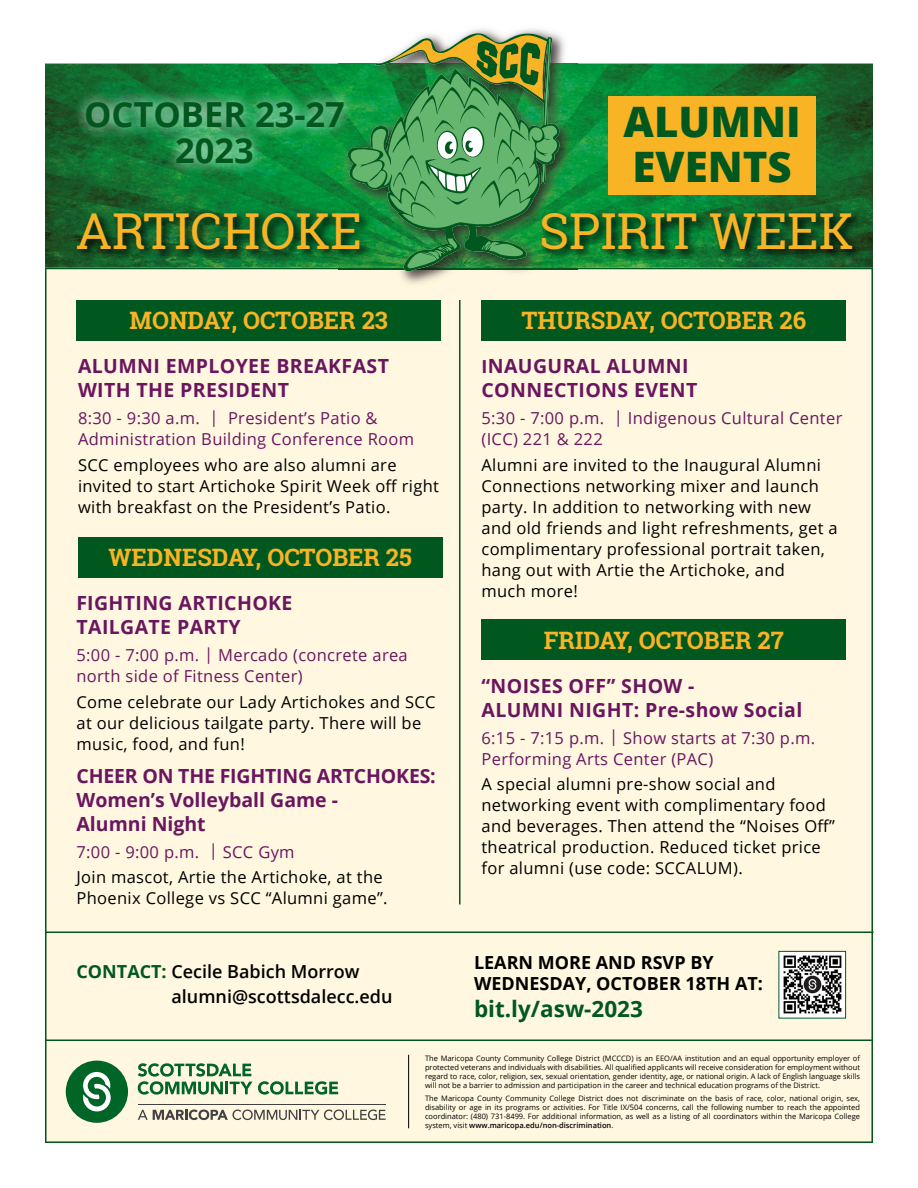
<style>
.page{position:relative;width:918px;height:1188px;background:#fff}
.page>*{position:absolute;margin:0;border:0;box-sizing:border-box;transform-origin:0 0}
.t1{font:49.5px "Roboto Slab";color:#f8b425}
.t2{font:800 42px "Open Sans";color:#00581e}
.t3{font:700 34.5px/36px "Open Sans";color:#00581e;text-align:center}
.t4{font:700 24px "Roboto Slab";color:#f8b425}
.t5{font:700 22.5px "Open Sans";color:#00581e}
.Head{font:700 19.5px/24px "Open Sans";letter-spacing:.02em;color:#6a165f}
.Head-2{font:700 19.5px/24px "Open Sans";color:#6a165f}
.t6{font:600 18px/25.5px "Open Sans";color:#000}
.t7{font:700 18px/21px "Open Sans";color:#000}
.t8{font:16.5px/21px "Open Sans";letter-spacing:.02em;color:#000}
.Head-3{font:16.5px/21px "Open Sans";letter-spacing:.02em;color:#6a165f}
.t9{font:7.5px/9px "Open Sans";color:#000;text-align:justify}
.s1{font-size:18px}
.s2{font-weight:700;color:#00581e}
.s3{font-weight:600}
</style>
<div class="page">
<div style="left:45px;top:268px;width:828px;height:875px;background:#fff7df"></div>
<img style="left:45px;top:64px;width:828px;height:204px">
<img style="left:339px;top:28px;width:239px;height:261px">
<svg style="left:348px;top:31px;width:212px;height:240px;background:#539a59"></svg>
<div style="left:73px;top:89px;width:284px;height:87px;background:#fff;opacity:.75"></div>
<svg style="left:74px;top:209px;width:298px;height:53px;background:#0d5b27"></svg>
<svg style="left:539px;top:209px;width:326px;height:53px;background:#0b5e27"></svg>
<div style="left:608px;top:96px;width:208px;height:98px;background:#f8b425"></div>
<div style="left:76px;top:300px;width:365px;height:40px;background:#00581e"></div>
<div style="left:78px;top:537px;width:364px;height:41px;background:#00581e"></div>
<hr style="left:459px;top:300px;width:1px;height:604px;background:#00581e">
<div style="left:482px;top:300px;width:364px;height:40px;background:#00581e"></div>
<div style="left:482px;top:620px;width:364px;height:40px;background:#00581e"></div>
<hr style="left:46px;top:932px;width:828px;height:1px;background:#00581e">
<img style="left:780px;top:953px;width:64px;height:64px">
<div style="left:778px;top:951px;width:68px;height:68px;border:1px solid #00581e"></div>
<hr style="left:45px;top:1040px;width:828px;height:1px;background:#00581e">
<div style="left:66px;top:1061px;width:62px;height:62px;background:#006527;border-radius:50%"></div>
<svg style="left:83px;top:1072px;width:28px;height:39px"></svg>
<hr style="left:138px;top:1104px;width:248px;height:1px;background:#414042">
<svg style="left:138px;top:1110px;width:248px;height:10px;background:#b6b1a3"></svg>
<svg style="left:258px;top:1081px;width:80px;height:14px"></svg>
<svg style="left:138px;top:1063px;width:114px;height:32px;background:#9abd96"></svg>
<hr style="left:408px;top:1055px;width:1px;height:73px;background:#000">
<p class="t3" style="left:84px;top:96px;width:263px">OCTOBER 23-27<br>2023</p>
<p class="t2" style="left:624px;top:90px;width:178px">ALUMNI</p>
<p class="t2" style="left:632px;top:135px;width:161px">EVENTS</p>
<p class="t1" style="left:76px;top:197px;width:288px">ARTICHOKE</p>
<p class="t1" style="left:539px;top:197px;width:316px">SPIRIT WEEK</p>
<p class="t4" style="left:130px;top:304px;width:260px">MONDAY, OCTOBER 23</p>
<p class="Head" style="left:78px;top:354px;width:313px">ALUMNI EMPLOYEE BREAKFAST<br>WITH THE PRESIDENT</p>
<p class="Head-3" style="left:78px;top:408px;width:338px">8:30 - 9:30 a.m. | President’s Patio &amp;<br>Administration Building Conference Room</p>
<p class="t8" style="left:78px;top:454px;width:363px">SCC employees who are also alumni are invited to start Artichoke Spirit Week off right with breakfast on the President’s Patio.</p>
<p class="t4" style="left:108px;top:541px;width:305px">WEDNESDAY, OCTOBER 25</p>
<p class="Head" style="left:76px;top:591px;width:218px">FIGHTING ARTICHOKE<br>TAILGATE PARTY</p>
<p class="Head-3" style="left:76px;top:645px;width:333px">5:00 - 7:00 p.m. | Mercado (concrete area north side of Fitness Center)</p>
<p class="t8" style="left:76px;top:691px;width:361px">Come celebrate our Lady Artichokes and SCC at our delicious tailgate party. There will be</p>
<p class="t8" style="left:76px;top:733px;width:170px">music, food, and fun!</p>
<p class="Head-2" style="left:76px;top:763px;width:361px">CHEER ON THE FIGHTING ARTCHOKES:<br>Women’s Volleyball Game -<br>Alumni Night</p>
<p class="Head-3" style="left:76px;top:841px;width:220px">7:00 - 9:00 p.m. | SCC Gym</p>
<p class="t8" style="left:76px;top:867px;width:313px">Join mascot, Artie the Artichoke, at the<br>Phoenix College vs SCC “Alumni game”.</p>
<p class="t4" style="left:521px;top:304px;width:286px">THURSDAY, OCTOBER 26</p>
<p class="Head" style="left:482px;top:354px;width:217px"><span class="s1">I</span>NAUGURAL ALUMNI<br>CONNECTIONS EVENT</p>
<p class="Head-3" style="left:482px;top:408px;width:362px">5:30 - 7:00 p.m. | Indigenous Cultural Center (ICC) 221 &amp; 222</p>
<p class="t8" style="left:482px;top:454px;width:358px">Alumni are invited to the Inaugural Alumni Connections networking mixer and launch party. In addition to networking with new and old friends and light refreshments, get a complimentary professional portrait taken, hang out with Artie the Artichoke, and<br>much more!</p>
<p class="t4" style="left:544px;top:624px;width:242px">FRIDAY, OCTOBER 27</p>
<p class="Head" style="left:482px;top:673px;width:322px">“NOISES OFF” SHOW -<br>ALUMNI NIGHT: Pre-show Social</p>
<p class="Head-3" style="left:482px;top:727px;width:335px">6:15 - 7:15 p.m. | Show starts at 7:30 p.m.<br>Performing Arts Center (PAC)</p>
<p class="t8" style="left:482px;top:774px;width:355px">A special alumni pre-show social and networking event with complimentary food and beverages. Then attend the “Noises Off” theatrical production. Reduced ticket price for alumni (use code: SCCALUM).</p>
<p class="t6" style="left:171px;top:958px;width:223px;text-indent:-95px"><span class="s2">CONTACT:</span> Cecile Babich Morrow alumni@scottsdalecc.edu</p>
<p class="t7" style="left:474px;top:952px;width:290px">LEARN MORE AND RSVP BY<br>WEDNESDAY, OCTOBER 18TH AT:</p>
<p class="t5" style="left:474px;top:993px;width:170px">bit.ly/asw-2023</p>
<p class="t9" style="left:425px;top:1053px;width:437px">The Maricopa County Community College District (MCCCD) is an EEO/AA institution and an equal opportunity employer of protected veterans and individuals with disabilities. All qualified applicants will receive consideration for employment without regard to race, color, religion, sex, sexual orientation, gender identity, age, or national origin. A lack of English language skills will not be a barrier to admission and participation in the career and technical education programs of the District.</p>
<p class="t9" style="left:425px;top:1094px;width:437px">The Maricopa County Community College District does not discriminate on the basis of race, color, national origin, sex, disability or age in its programs or activities. For Title IX/504 concerns, call the following number to reach the appointed coordinator: (480) 731-8499. For additional information, as well as a listing of all coordinators within the Maricopa College system, visit <span class="s3">www.maricopa.edu/non-discrimination</span>.</p>
</div>
